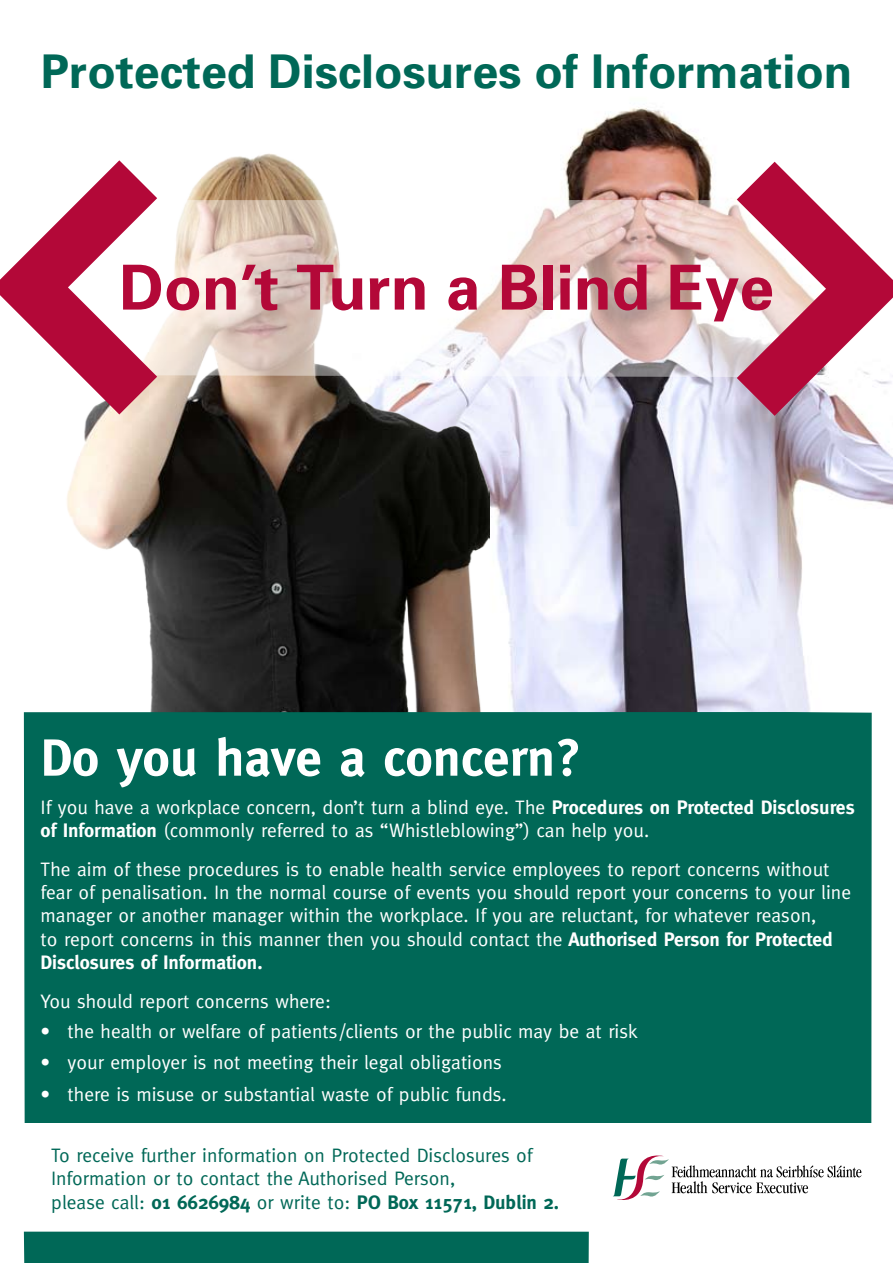
<style>
.page{position:relative;width:893px;height:1263px;background:#fff}
.page>*{position:absolute;margin:0;border:0;box-sizing:border-box;transform-origin:0 0}
.t1{font:700 62.1px "Univers";color:#b30838}
.t2{font:700 52.5px "Meta";color:#fff}
.t3{font:700 46.5px "Univers";color:#006857}
.t4{font:19.5px/23.4px "Meta";color:#fff}
.t5{font:19.5px/23.4px "Meta";color:#006857}
.s1{font-weight:700}
</style>
<div class="page">
<img style="left:490px;top:107px;width:403px;height:605px">
<img style="left:23px;top:153px;width:467px;height:602px">
<div style="left:24px;top:712px;width:848px;height:411px;background:#006857"></div>
<svg style="left:157px;top:200px;width:580px;height:177px"></svg>
<svg style="left:613px;top:1155px;width:248px;height:45px"></svg>
<svg style="left:0;top:160px;width:157px;height:254px"></svg>
<svg style="left:737px;top:162px;width:156px;height:254px"></svg>
<div style="left:24px;top:1231px;width:565px;height:32px;background:#006857"></div>
<h3 class="t3" style="left:41px;top:42px;width:813px">Protected Disclosures of Information</h3>
<h1 class="t1" style="left:119px;top:248px;width:656px">Don’t Turn a Blind Eye</h1>
<h2 class="t2" style="left:41px;top:727px;width:542px">Do you have a concern?</h2>
<p class="t4" style="left:41px;top:795px;width:816px">If you have a workplace concern, don’t turn a blind eye. The <span class="s1">Procedures on Protected Disclosures of Information</span> (commonly referred to as “Whistleblowing”) can help you.</p>
<p class="t4" style="left:41px;top:857px;width:812px">The aim of these procedures is to enable health service employees to report concerns without fear of penalisation. In the normal course of events you should report your concerns to your line manager or another manager within the workplace. If you are reluctant, for whatever reason,<br>to report concerns in this manner then you should contact the <span class="s1">Authorised Person for Protected Disclosures of Information.</span></p>
<p class="t4" style="left:41px;top:989px;width:292px">You should report concerns where:</p>
<p class="t4" style="left:41px;top:1019px;width:599px">• the health or welfare of patients/clients or the public may be at risk</p>
<p class="t4" style="left:41px;top:1050px;width:463px">• your employer is not meeting their legal obligations</p>
<p class="t4" style="left:41px;top:1082px;width:468px">• there is misuse or substantial waste of public funds.</p>
<p class="t5" style="left:51px;top:1143px;width:509px">To receive further information on Protected Disclosures of<br>Information or to contact the Authorised Person,<br>please call: <span class="s1">01 6626984</span> or write to: <span class="s1">PO Box 11571, Dublin 2.</span></p>
</div>
